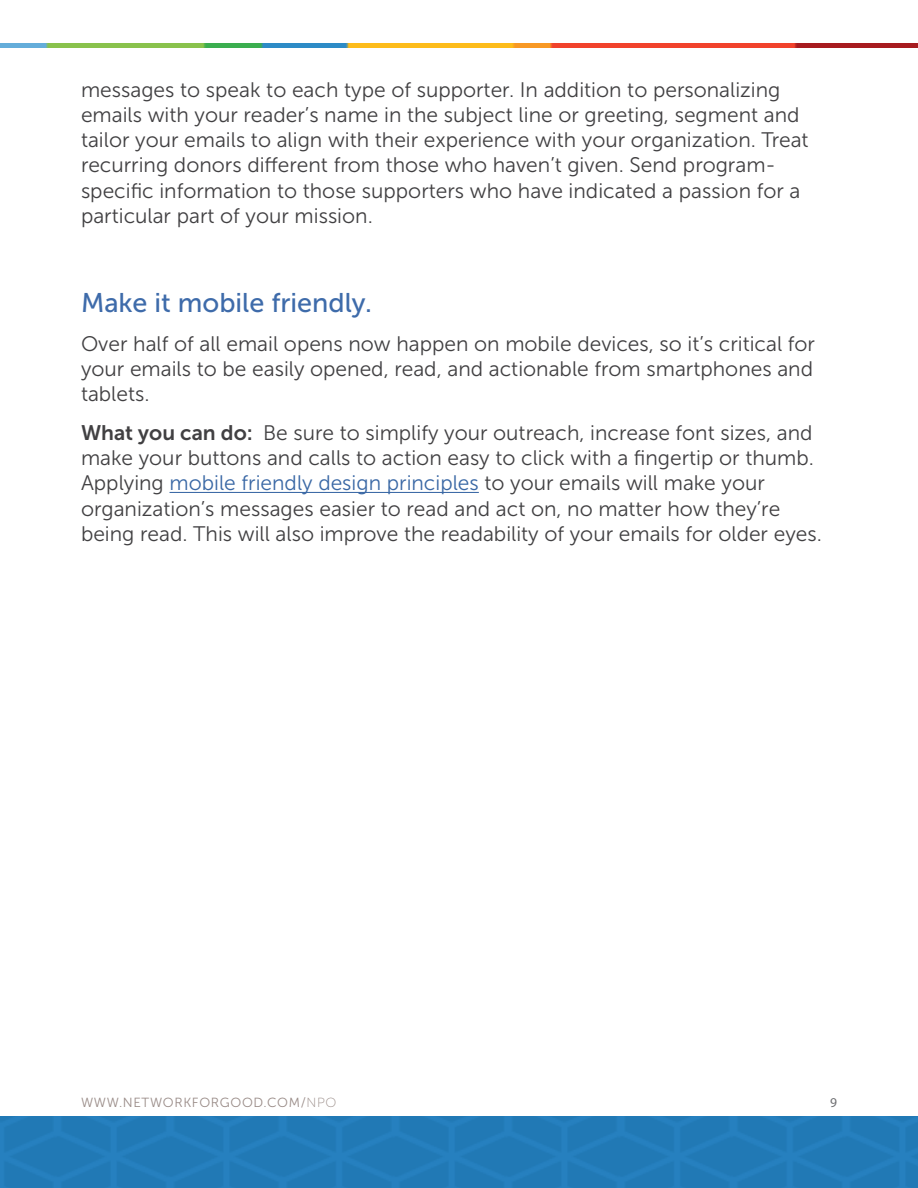
<style>
.page{position:relative;width:918px;height:1188px;background:#fff}
.page>*{position:absolute;margin:0;border:0;box-sizing:border-box;transform-origin:0 0}
.t1{font:27px "Museo Sans 500";color:#3e6baa}
.t2{font:21px/25.2px "Museo Sans 300";color:#414042}
.t3{font:13.5px "Myriad Pro";color:#6d6e71}
.t4{font:13.2px "Museo Sans 300";letter-spacing:.05em;color:#988a86}
.s1{font-family:"Museo Sans 700"}
.s2{color:#3a68a5}
.s3{font-family:"Museo Sans 100"}
</style>
<div class="page">
<img style="left:0;top:44px;width:918px;height:4px">
<img style="left:0;top:1117px;width:918px;height:71px">
<hr style="left:170px;top:492px;width:309px;height:1px;background:#3a68a5">
<p class="t2" style="left:81px;top:77px;width:729px">messages to speak to each type of supporter. In addition to personalizing emails with your reader’s name in the subject line or greeting, segment and tailor your emails to align with their experience with your organization. Treat recurring donors different from those who haven’t given. Send program&shy;specific information to those supporters who have indicated a passion for a particular part of your mission.</p>
<p class="t1" style="left:81px;top:288px;width:293px">Make it mobile friendly.</p>
<p class="t2" style="left:81px;top:331px;width:736px;text-align:justify">Over half of all email opens now happen on mobile devices, so it’s critical for your emails to be easily opened, read, and actionable from smartphones and tablets.</p>
<p class="t2" style="left:81px;top:420px;width:742px"><span class="s1">What you can do:</span> Be sure to simplify your outreach, increase font sizes, and make your buttons and calls to action easy to click with a fingertip or thumb.<br>Applying <span class="s2">mobile friendly design principles</span> to your emails will make your organization’s messages easier to read and act on, no matter how they’re being read. This will also improve the readability of your emails for older eyes.</p>
<p class="t4" style="left:81px;top:1095px;width:257px">WWW.NETWORKFORGOOD.COM/<span class="s3">NPO</span></p>
<p class="t3" style="left:830px;top:1094px;width:8px">9</p>
</div>
